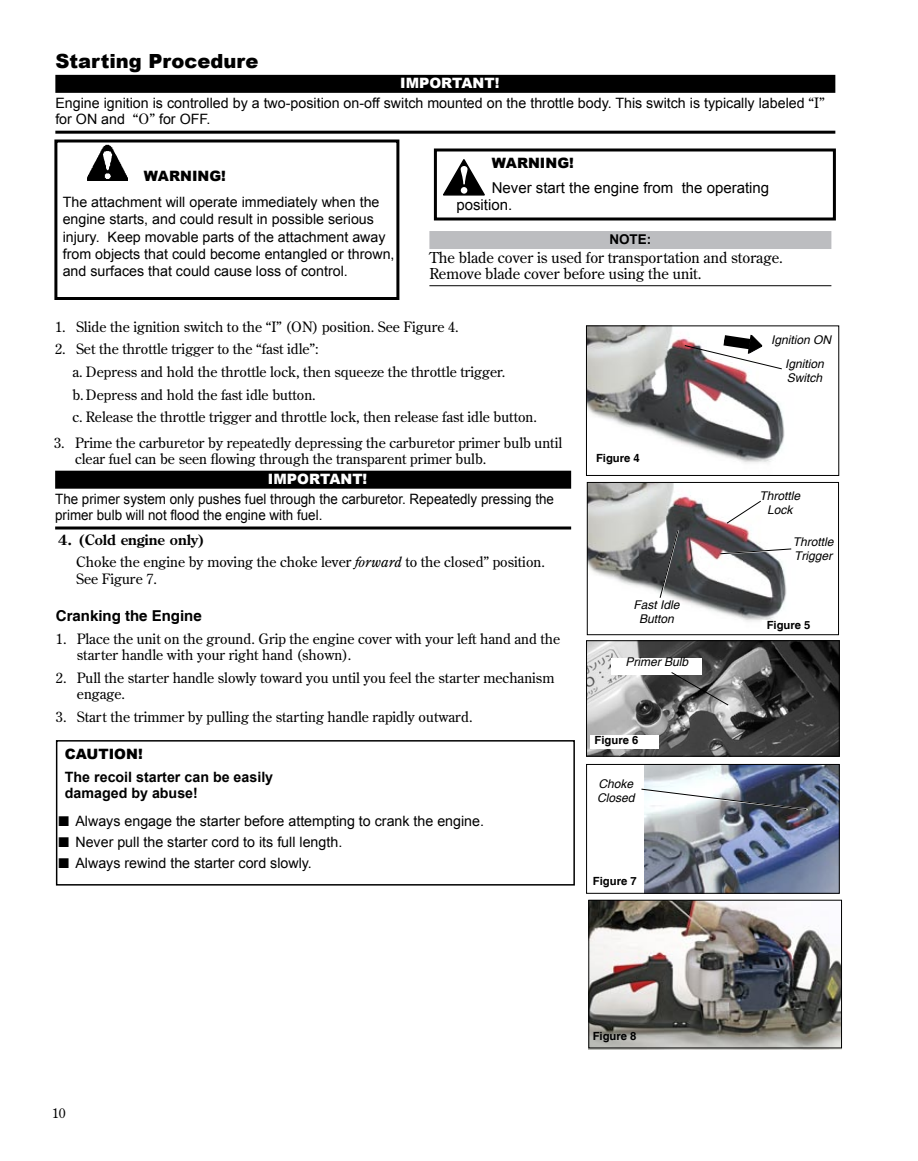
<style>
.page{position:relative;width:918px;height:1161px;background:#fff}
.page>*{position:absolute;margin:0;border:0;box-sizing:border-box;transform-origin:0 0}
.t1{font:900 19.5px "Arial";color:#000}
.t2{font:15px/15.8px "Century Old Style Std";color:#000}
.t3{font:15px/16.5px "Arial";color:#000}
.t4{font:700 15px "Helvetica";color:#000}
.t5{font:14.25px/16.5px "Century Old Style Std";color:#000}
.t6{font:14.25px/17.2px "Arial";color:#000}
.t7{font:14.25px/16.5px "Arial";color:#000;scale:.94 1}
.t8{font:700 14.25px/16.5px "Arial";color:#000}
.t9{font:900 14.25px "Arial";color:#000}
.t10{font:900 14.25px "Arial";color:#fff}
.t11{font:700 13.5px "Arial";color:#000}
.t12{font:13.5px "Century Old Style Std";color:#000}
.t13{font:italic 12px/14.2px "Helvetica";color:#000;text-align:center}
.t14{font:700 11.25px "Helvetica";color:#000}
.s1{font-weight:900;color:#fff}
.s2{font-family:"Century Old Style Std"}
.s3{font-weight:700}
.s4{font-style:italic}
.s5{font-size:21px}
</style>
<div class="page">
<div style="left:55px;top:75px;width:780px;height:18px;background:#000"></div>
<hr style="left:55px;top:131px;width:780px;height:3px;background:#000">
<div style="left:429px;top:231px;width:402px;height:18px;background:#bcbdc0"></div>
<hr style="left:429px;top:285px;width:402px;height:1px;background:#000">
<div style="left:434px;top:148px;width:402px;height:72px;border:3px solid #000"></div>
<svg style="left:443px;top:159px;width:42px;height:37px"></svg>
<img style="left:589px;top:484px;width:198px;height:137px">
<img style="left:588px;top:328px;width:197px;height:135px">
<div style="left:586px;top:326px;width:253px;height:150px;border:1px solid #000"></div>
<svg style="left:684px;top:331px;width:99px;height:39px"></svg>
<div style="left:55px;top:471px;width:516px;height:18px;background:#000"></div>
<hr style="left:55px;top:527px;width:516px;height:3px;background:#000">
<div style="left:56px;top:740px;width:519px;height:146px;border:2px solid #000"></div>
<img style="left:644px;top:766px;width:194px;height:126px">
<div style="left:586px;top:764px;width:254px;height:130px;border:1px solid #000"></div>
<div style="left:587px;top:482px;width:252px;height:153px;border:1px solid #000"></div>
<svg style="left:641px;top:788px;width:168px;height:23px"></svg>
<svg style="left:726px;top:500px;width:36px;height:24px"></svg>
<svg style="left:720px;top:548px;width:72px;height:7px"></svg>
<svg style="left:658px;top:528px;width:22px;height:74px"></svg>
<img style="left:588px;top:902px;width:254px;height:147px">
<div style="left:588px;top:900px;width:254px;height:148px;border:1px solid #000"></div>
<img style="left:588px;top:642px;width:250px;height:113px">
<div style="left:586px;top:640px;width:254px;height:117px;border:1px solid #000"></div>
<div style="left:612px;top:658px;width:90px;height:16px;background:#fff"></div>
<svg style="left:671px;top:671px;width:58px;height:35px;background:#757575"></svg>
<div style="left:590px;top:735px;width:69px;height:14px;background:#fff"></div>
<div style="left:592px;top:454px;width:68px;height:13px;background:#fff"></div>
<div style="left:54px;top:140px;width:345px;height:160px;border:3px solid #000"></div>
<img style="left:88px;top:145px;width:40px;height:36px">
<h1 class="t1" style="left:55px;top:47px;width:205px">Starting Procedure</h1>
<p class="t6" style="left:55px;top:74px;width:771px;line-height:19.5px;text-indent:345px"><span class="s1">IMPORTANT!<br></span>Engine ignition is controlled by a two-position on-off switch mounted on the throttle body. This switch is typically labeled <span class="s2">“I”</span></p>
<p class="t6" style="left:55px;top:111px;width:157px">for ON and <span class="s2">“O”</span> for OFF.</p>
<p class="t9" style="left:144px;top:166px;width:84px">WARNING!</p>
<p class="t6" style="left:63px;top:194px;width:333px">The attachment will operate immediately when the engine starts, and could result in possible serious injury. Keep movable parts of the attachment away from objects that could become entangled or thrown, and surfaces that could cause loss of control.</p>
<p class="t9" style="left:492px;top:152px;width:84px">WARNING!</p>
<p class="t3" style="left:456px;top:180px;width:314px;text-indent:35px">Never start the engine from the operating position.</p>
<p class="t11" style="left:609px;top:231px;width:43px">NOTE:</p>
<p class="t2" style="left:429px;top:250px;width:355px">The blade cover is used for transportation and storage.<br>Remove blade cover before using the unit.</p>
<p class="t5" style="left:55px;top:318px;width:405px">1. Slide the ignition switch to the “I” (ON) position. See Figure 4.</p>
<p class="t5" style="left:55px;top:341px;width:265px">2. Set the throttle trigger to the “fast idle”:</p>
<p class="t13" style="left:771px;top:328px;width:62px;line-height:23.9px">Ignition ON<br>Ignition</p>
<p class="t13" style="left:787px;top:371px;width:37px">Switch</p>
<p class="t5" style="left:72px;top:361px;width:466px;line-height:22.5px">a. Depress and hold the throttle lock, then squeeze the throttle trigger. b.Depress and hold the fast idle button.<br>c. Release the throttle trigger and throttle lock, then release fast idle button.</p>
<p class="t5" style="left:75px;top:434px;width:489px;text-indent:-21px">3. Prime the carburetor by repeatedly depressing the carburetor primer bulb until clear fuel can be seen flowing through the transparent primer bulb.</p>
<p class="t14" style="left:596px;top:451px;width:45px">Figure 4</p>
<p class="t10" style="left:268px;top:469px;width:101px">IMPORTANT!</p>
<p class="t7" style="left:55px;top:490px;width:532px">The primer system only pushes fuel through the carburetor. Repeatedly pressing the primer bulb will not flood the engine with fuel.</p>
<p class="t5" style="left:76px;top:528px;width:470px;line-height:22.5px;text-indent:-18px"><span class="s3">4. (Cold engine only)<br></span>Choke the engine by moving the choke lever <span class="s4">forward</span> to the closed” position.</p>
<p class="t5" style="left:76px;top:570px;width:83px">See Figure 7.</p>
<p class="t4" style="left:56px;top:607px;width:147px">Cranking the Engine</p>
<p class="t5" style="left:77px;top:630px;width:485px;text-indent:-21px">1. Place the unit on the ground. Grip the engine cover with your left hand and the starter handle with your right hand (shown).</p>
<p class="t5" style="left:77px;top:669px;width:479px;text-indent:-21px">2. Pull the starter handle slowly toward you until you feel the starter mechanism engage.</p>
<p class="t5" style="left:56px;top:708px;width:418px">3. Start the trimmer by pulling the starting handle rapidly outward.</p>
<p class="t9" style="left:65px;top:744px;width:79px">CAUTION!</p>
<p class="t8" style="left:65px;top:769px;width:210px">The recoil starter can be easily damaged by abuse!</p>
<p class="t6" style="left:57px;top:812px;width:428px"><span class="s5">■</span> Always engage the starter before attempting to crank the engine.</p>
<p class="t6" style="left:57px;top:834px;width:286px"><span class="s5">■</span> Never pull the starter cord to its full length.</p>
<p class="t6" style="left:57px;top:855px;width:256px"><span class="s5">■</span> Always rewind the starter cord slowly.</p>
<p class="t13" style="left:633px;top:598px;width:48px">Fast Idle<br>Button</p>
<p class="t13" style="left:626px;top:655px;width:64px">Primer Bulb</p>
<p class="t14" style="left:595px;top:733px;width:45px">Figure 6</p>
<p class="t13" style="left:597px;top:777px;width:39px;text-align:left">Choke<br>Closed</p>
<p class="t14" style="left:593px;top:874px;width:45px">Figure 7</p>
<p class="t12" style="left:52px;top:1105px;width:15px">10</p>
<p class="t14" style="left:593px;top:1030px;width:45px">Figure 8</p>
<p class="t13" style="left:759px;top:489px;width:42px">Throttle<br>Lock</p>
<p class="t13" style="left:793px;top:535px;width:42px;text-align:left">Throttle<br>Trigger</p>
<p class="t14" style="left:767px;top:618px;width:45px">Figure 5</p>
</div>
